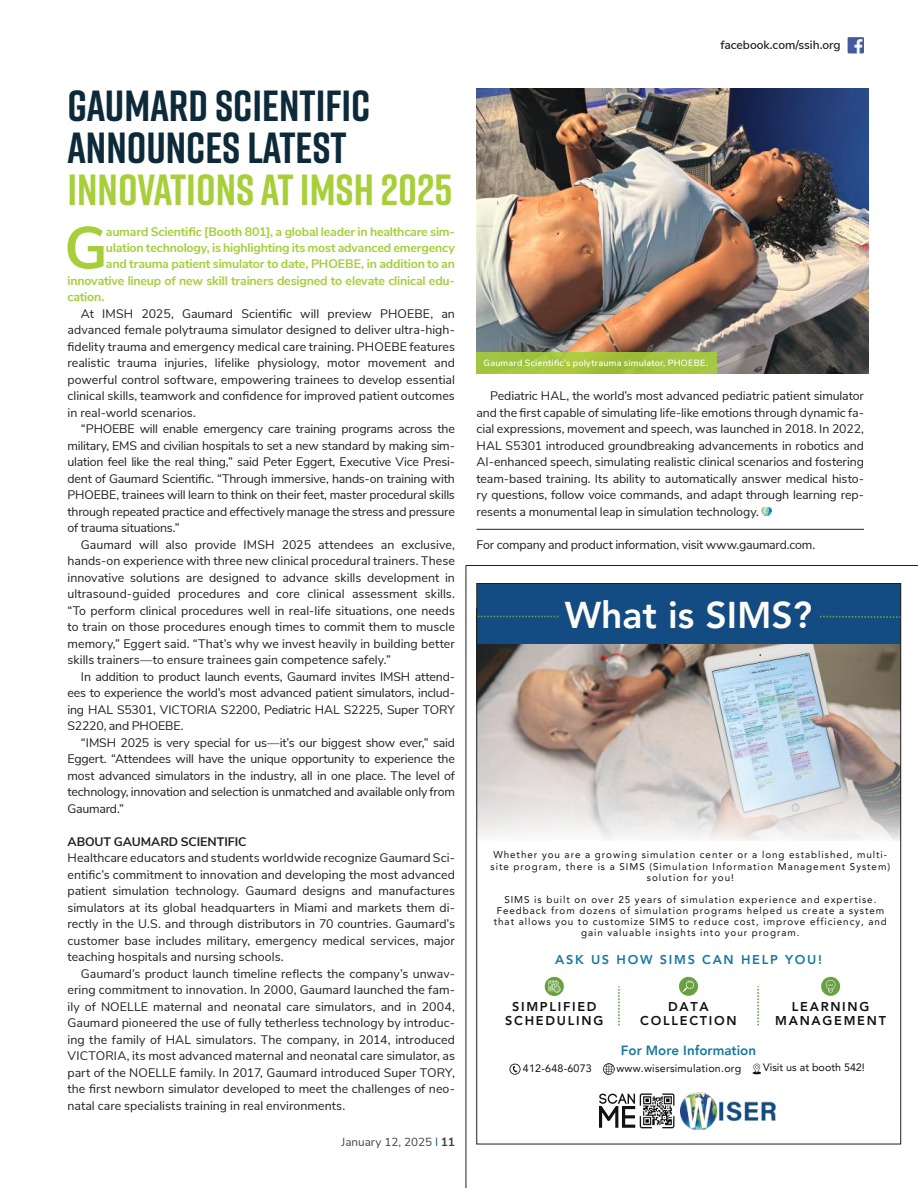
<style>
.page{position:relative;width:918px;height:1188px;background:#fff}
.page>*{position:absolute;margin:0;border:0;box-sizing:border-box;transform-origin:0 0}
.t1{font:700 59.25px "Nunito Sans";color:#a6cf39}
.t2{font:700 43.5px/42px "Rift";color:#0d2a3a}
.t3{font:700 43.5px "Rift";color:#a6cf39}
.t4{font:800 37.2px "Avenir LT Pro";color:#fffcf6}
.t5{font:800 13.35px "Avenir LT Pro";color:#1878a2}
.t6{font:800 12.75px/14.7px "Avenir LT Pro";letter-spacing:.135em;color:#111213;text-align:center}
.t7{font:800 12.75px "Avenir LT Pro";letter-spacing:.135em;color:#1878a2}
.t8{font:12.3px/16.5px "Nunito Sans";letter-spacing:-.005em;color:#241f1f;text-align:justify}
.t9{font:700 12.3px "Nunito Sans";letter-spacing:-.015em;color:#a6cf39}
.t10{font:700 12.3px "Nunito Sans";letter-spacing:-.005em;color:#241f1f}
.t11{font:600 12px "Nunito Sans";color:#241f1f}
.t12{font:11.7px "Nunito Sans";color:#444041}
.t13{font:10.65px "Avenir LT Pro";letter-spacing:.02em;color:#111213}
.t14{font:10.65px "Avenir LT Pro";color:#111213}
.t15{font:9.9px/11.1px "Avenir LT Pro";letter-spacing:.095em;color:#111213;text-align:center}
.t16{font:600 9px "Nunito Sans";letter-spacing:.025em;color:#fff}
.s1{font-size:12px;color:#12667d}
.s2{font-weight:700;font-size:12px}
</style>
<div class="page">
<img style="left:848px;top:37px;width:16px;height:16px">
<svg style="left:757px;top:986px;width:2px;height:39px"></svg>
<svg style="left:618px;top:986px;width:2px;height:39px"></svg>
<img style="left:479px;top:644px;width:420px;height:18px">
<div style="left:477px;top:584px;width:424px;height:60px;background:#134c83"></div>
<svg style="left:820px;top:616px;width:78px;height:2px"></svg>
<svg style="left:479px;top:616px;width:79px;height:1px"></svg>
<img style="left:479px;top:662px;width:420px;height:179px">
<svg style="left:821px;top:977px;width:19px;height:19px"></svg>
<svg style="left:826px;top:980px;width:9px;height:13px"></svg>
<svg style="left:679px;top:977px;width:19px;height:19px"></svg>
<svg style="left:683px;top:981px;width:11px;height:11px"></svg>
<svg style="left:545px;top:977px;width:19px;height:19px"></svg>
<svg style="left:548px;top:980px;width:12px;height:13px"></svg>
<svg style="left:603px;top:1063px;width:11px;height:12px"></svg>
<svg style="left:509px;top:1064px;width:12px;height:11px"></svg>
<svg style="left:753px;top:1064px;width:8px;height:11px"></svg>
<img style="left:680px;top:1092px;width:96px;height:37px">
<svg style="left:599px;top:1093px;width:75px;height:35px"></svg>
<img style="left:642px;top:1096px;width:30px;height:30px">
<hr style="left:466px;top:565px;width:452px;height:1px;background:#241f1f">
<hr style="left:466px;top:566px;width:1px;height:622px;background:#241f1f">
<svg style="left:762px;top:508px;width:10px;height:8px"></svg>
<hr style="left:477px;top:529px;width:387px;height:1px;background:#241f1f">
<img style="left:477px;top:89px;width:391px;height:284px">
<div style="left:477px;top:352px;width:240px;height:22px;background:#a3c641"></div>
<h2 class="t2" style="left:68px;top:84px;width:304px">GAUMARD SCIENTIFIC<br>ANNOUNCES LATEST</h2>
<h2 class="t3" style="left:68px;top:159px;width:386px">INNOVATIONS AT IMSH 2025</h2>
<h1 class="t1" style="left:64px;top:205px;width:45px">G</h1>
<p class="t9" style="left:106px;top:222px;width:351px">aumard Scientific [Booth 801], a global leader in healthcare sim-</p>
<p class="t9" style="left:106px;top:239px;width:351px">ulation technology, is highlighting its most advanced emergency</p>
<p class="t9" style="left:106px;top:255px;width:351px">and trauma patient simulator to date, PHOEBE, in addition to an</p>
<p class="t9" style="left:67px;top:272px;width:389px">innovative lineup of new skill trainers designed to elevate clinical edu-</p>
<p class="t9" style="left:67px;top:288px;width:38px">cation.</p>
<p class="t8" style="left:67px;top:305px;width:389px;text-indent:14px">At IMSH 2025, Gaumard Scientific will preview PHOEBE, an advanced female polytrauma simulator designed to deliver ultra-high&shy;fidelity trauma and emergency medical care training. PHOEBE features realistic trauma injuries, lifelike physiology, motor movement and powerful control software, empowering trainees to develop essential clinical skills, teamwork and confidence for improved patient outcomes in real-world scenarios.</p>
<p class="t8" style="left:67px;top:420px;width:389px;text-indent:14px">“PHOEBE will enable emergency care training programs across the military, EMS and civilian hospitals to set a new standard by making sim&shy;ulation feel like the real thing,” said Peter Eggert, Executive Vice Presi&shy;dent of Gaumard Scientific. “Through immersive, hands-on training with PHOEBE, trainees will learn to think on their feet, master procedural skills through repeated practice and effectively manage the stress and pressure of trauma situations.”</p>
<p class="t8" style="left:67px;top:536px;width:389px;text-indent:14px">Gaumard will also provide IMSH 2025 attendees an exclusive, hands-on experience with three new clinical procedural trainers. These innovative solutions are designed to advance skills development in ultrasound-guided procedures and core clinical assessment skills. “To perform clinical procedures well in real-life situations, one needs to train on those procedures enough times to commit them to muscle memory,” Eggert said. “That’s why we invest heavily in building better skills trainers—to ensure trainees gain competence safely.”</p>
<p class="t8" style="left:67px;top:668px;width:389px;text-indent:14px">In addition to product launch events, Gaumard invites IMSH attend&shy;ees to experience the world’s most advanced patient simulators, includ&shy;ing HAL S5301, VICTORIA S2200, Pediatric HAL S2225, Super TORY S2220, and PHOEBE.</p>
<p class="t8" style="left:67px;top:734px;width:389px;text-indent:14px">“IMSH 2025 is very special for us—it’s our biggest show ever,” said Eggert. “Attendees will have the unique opportunity to experience the most advanced simulators in the industry, all in one place. The level of technology, innovation and selection is unmatched and available only from Gaumard.”</p>
<p class="t10" style="left:67px;top:833px;width:181px">ABOUT GAUMARD SCIENTIFIC</p>
<p class="t8" style="left:67px;top:849px;width:389px">Healthcare educators and students worldwide recognize Gaumard Sci&shy;entific’s commitment to innovation and developing the most advanced patient simulation technology. Gaumard designs and manufactures simulators at its global headquarters in Miami and markets them di&shy;rectly in the U.S. and through distributors in 70 countries. Gaumard’s customer base includes military, emergency medical services, major teaching hospitals and nursing schools.</p>
<p class="t8" style="left:67px;top:965px;width:389px;text-indent:14px">Gaumard’s product launch timeline reflects the company’s unwav&shy;ering commitment to innovation. In 2000, Gaumard launched the fam&shy;ily of NOELLE maternal and neonatal care simulators, and in 2004, Gaumard pioneered the use of fully tetherless technology by introduc&shy;ing the family of HAL simulators. The company, in 2014, introduced VICTORIA, its most advanced maternal and neonatal care simulator, as part of the NOELLE family. In 2017, Gaumard introduced Super TORY, the first newborn simulator developed to meet the challenges of neo&shy;natal care specialists training in real environments.</p>
<p class="t12" style="left:342px;top:1134px;width:115px">January 12, 2025 <span class="s1">I</span> <span class="s2">11</span></p>
<p class="t11" style="left:720px;top:36px;width:122px">facebook.com/ssih.org</p>
<p class="t16" style="left:484px;top:356px;width:226px">Gaumard Scientific’s polytrauma simulator, PHOEBE.</p>
<p class="t8" style="left:477px;top:387px;width:389px;text-indent:14px">Pediatric HAL, the world’s most advanced pediatric patient simulator and the first capable of simulating life-like emotions through dynamic fa&shy;cial expressions, movement and speech, was launched in 2018. In 2022, HAL S5301 introduced groundbreaking advancements in robotics and AI-enhanced speech, simulating realistic clinical scenarios and fostering team-based training. Its ability to automatically answer medical histo&shy;ry questions, follow voice commands, and adapt through learning rep&shy;resents a monumental leap in simulation technology.</p>
<p class="t8" style="left:477px;top:536px;width:340px">For company and product information, visit www.gaumard.com.</p>
<h3 class="t4" style="left:565px;top:593px;width:249px">What is SIMS?</h3>
<p class="t15" style="left:491px;top:849px;width:401px">Whether you are a growing simulation center or a long established, multi&shy;site program, there is a SIMS (Simulation Information Management System) solution for you!</p>
<p class="t15" style="left:494px;top:894px;width:395px">SIMS is built on over 25 years of simulation experience and expertise.<br>Feedback from dozens of simulation programs helped us create a system that allows you to customize SIMS to reduce cost, improve efficiency, and gain valuable insights into your program.</p>
<p class="t7" style="left:555px;top:952px;width:268px">ASK US HOW SIMS CAN HELP YOU!</p>
<p class="t6" style="left:505px;top:999px;width:100px">SIMPLIFIED<br>SCHEDULING</p>
<p class="t6" style="left:640px;top:999px;width:98px">DATA<br>COLLECTION</p>
<p class="t6" style="left:775px;top:999px;width:112px">LEARNING<br>MANAGEMENT</p>
<p class="t5" style="left:621px;top:1042px;width:137px">For More Information</p>
<p class="t13" style="left:523px;top:1061px;width:71px">412-648-6073</p>
<p class="t13" style="left:617px;top:1061px;width:126px">www.wisersimulation.org</p>
<p class="t14" style="left:763px;top:1061px;width:103px">Visit us at booth 542!</p>
</div>
